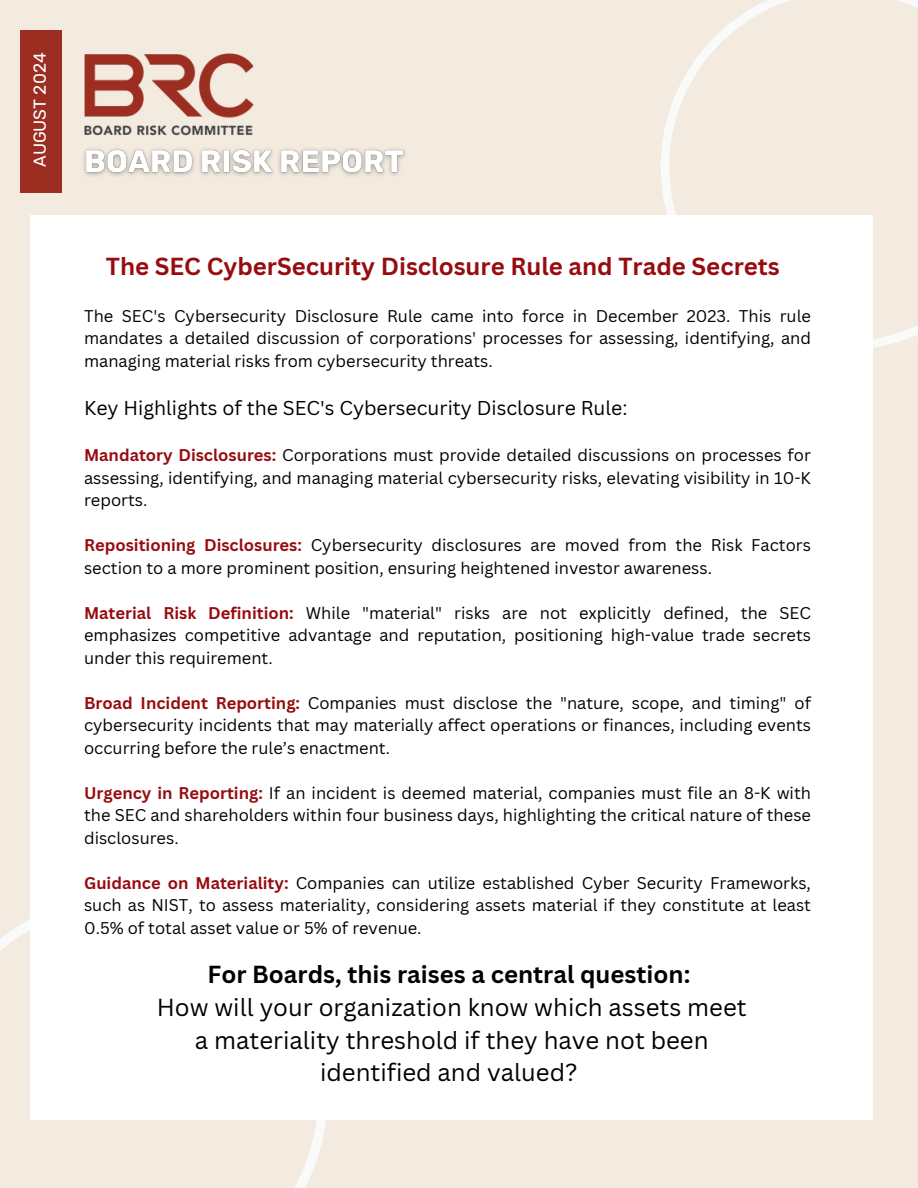
<style>
.page{position:relative;width:918px;height:1188px;background:#f3ebe0}
.page>*{position:absolute;margin:0;border:0;box-sizing:border-box;transform-origin:0 0}
.t1{font:24px/32.7px "Canva Sans";color:#000;text-align:center}
.t2{font:700 24px "Canva Sans";color:#970c10}
.t3{font:19.5px "Canva Sans";color:#000}
.t4{font:17.25px "Rubik";color:#fff}
.t5{font:16.5px/22.5px "Canva Sans";color:#000;text-align:justify}
.s1{font-weight:700;color:#970c10}
.s2{font-weight:700}
</style>
<div class="page">
<svg style="left:663px;top:0;width:255px;height:348px"></svg>
<svg style="left:0;top:897px;width:325px;height:291px"></svg>
<img style="left:84px;top:53px;width:170px;height:83px">
<div style="left:20px;top:30px;width:42px;height:162px;background:#9b2e21"></div>
<img style="left:84px;top:148px;width:321px;height:28px">
<div style="left:31px;top:216px;width:842px;height:904px;background:#fff"></div>
<p class="t4" style="left:30px;top:167px;width:116px;rotate:-90deg">AUGUST 2024</p>
<p class="t2" style="left:106px;top:249px;width:676px">The SEC CyberSecurity Disclosure Rule and Trade Secrets</p>
<p class="t5" style="left:84px;top:304px;width:728px">The SEC's Cybersecurity Disclosure Rule came into force in December 2023. This rule mandates a detailed discussion of corporations' processes for assessing, identifying, and managing material risks from cybersecurity threats.</p>
<p class="t3" style="left:84px;top:394px;width:545px">Key Highlights of the SEC's Cybersecurity Disclosure Rule:</p>
<p class="t5" style="left:84px;top:444px;width:728px"><span class="s1">Mandatory Disclosures:</span> Corporations must provide detailed discussions on processes for assessing, identifying, and managing material cybersecurity risks, elevating visibility in 10-K reports.</p>
<h4 class="t5" style="left:84px;top:534px;width:728px"><span class="s1">Repositioning Disclosures:</span> Cybersecurity disclosures are moved from the Risk Factors section to a more prominent position, ensuring heightened investor awareness.</h4>
<p class="t5" style="left:84px;top:601px;width:728px"><span class="s1">Material Risk Definition:</span> While "material" risks are not explicitly defined, the SEC emphasizes competitive advantage and reputation, positioning high-value trade secrets under this requirement.</p>
<p class="t5" style="left:84px;top:691px;width:728px"><span class="s1">Broad Incident Reporting:</span> Companies must disclose the "nature, scope, and timing" of cybersecurity incidents that may materially affect operations or finances, including events occurring before the rule’s enactment.</p>
<p class="t5" style="left:84px;top:781px;width:728px"><span class="s1">Urgency in Reporting:</span> If an incident is deemed material, companies must file an 8-K with the SEC and shareholders within four business days, highlighting the critical nature of these disclosures.</p>
<p class="t5" style="left:84px;top:871px;width:728px"><span class="s1">Guidance on Materiality:</span> Companies can utilize established Cyber Security Frameworks, such as NIST, to assess materiality, considering assets material if they constitute at least 0.5% of total asset value or 5% of revenue.</p>
<p class="t1" style="left:157px;top:958px;width:591px"><span class="s2">For Boards, this raises a central question:<br></span>How will your organization know which assets meet a materiality threshold if they have not been identified and valued?</p>
</div>
